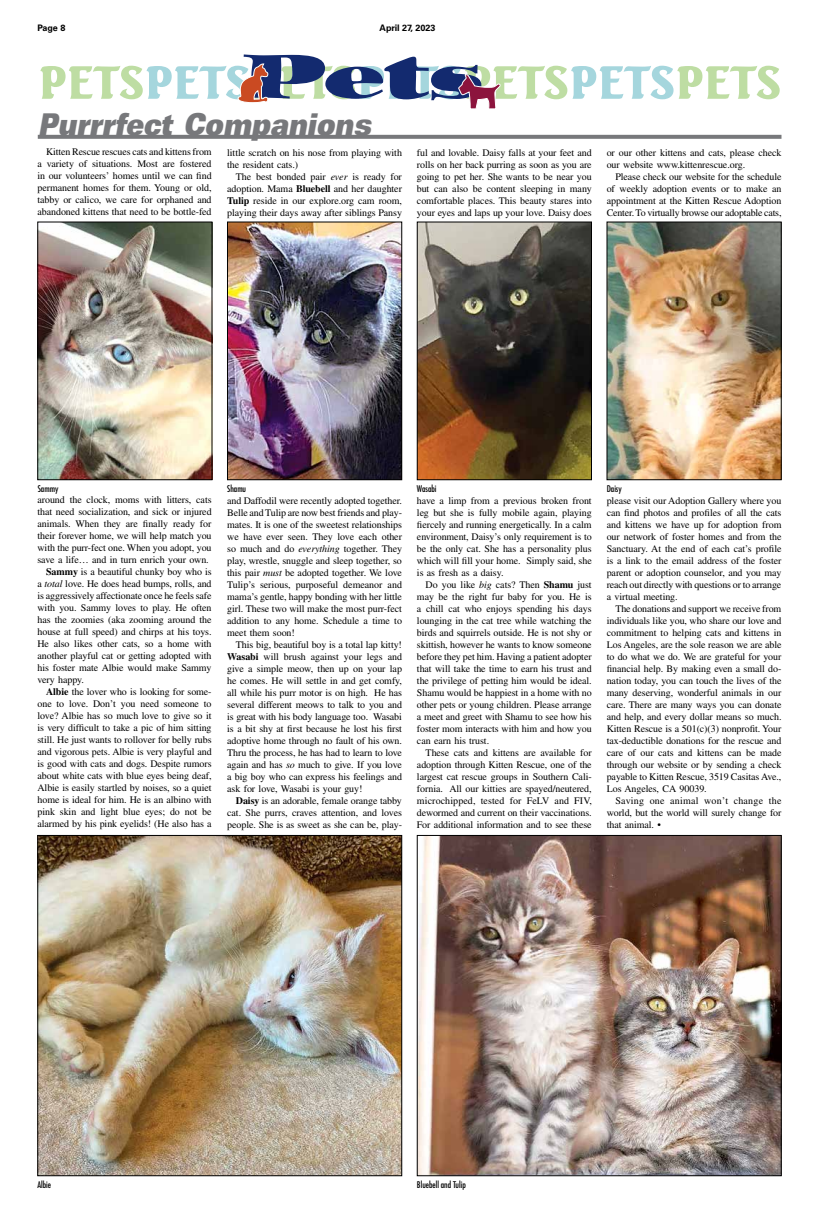
<style>
.page{position:relative;width:819px;height:1224px;background:#fff}
.page>*{position:absolute;margin:0;border:0;box-sizing:border-box;transform-origin:0 0}
.t1{font:italic 30px "Univers LT Std X Black Ex";color:#77787b;scale:.7 1}
.t2{font:10px/12px "Times LT Std";letter-spacing:-.005em;color:#000;text-align:justify}
.t3{font:condensed 9px "Futura Std";color:#000}
.t4{font:700 9px "Univers LT Std";color:#000}
.s1{font-style:italic}
.s2{font-weight:700}
</style>
<div class="page">
<svg style="left:40px;top:54px;width:740px;height:55px"></svg>
<svg style="left:38px;top:135px;width:744px;height:4px;fill:#77787b"></svg>
<img style="left:419px;top:837px;width:361px;height:337px">
<div style="left:417px;top:835px;width:365px;height:341px;border:1px solid #000"></div>
<img style="left:229px;top:224px;width:171px;height:254px">
<div style="left:227px;top:222px;width:175px;height:258px;border:1px solid #000"></div>
<img style="left:39px;top:224px;width:171px;height:254px">
<div style="left:37px;top:222px;width:175px;height:258px;border:1px solid #000"></div>
<img style="left:39px;top:837px;width:361px;height:337px">
<div style="left:37px;top:835px;width:365px;height:341px;border:1px solid #000"></div>
<img style="left:609px;top:224px;width:171px;height:254px">
<div style="left:607px;top:222px;width:175px;height:258px;border:1px solid #000"></div>
<img style="left:419px;top:224px;width:171px;height:254px">
<div style="left:417px;top:222px;width:175px;height:258px;border:1px solid #000"></div>
<p class="t4" style="left:37px;top:23px;width:29px">Page 8</p>
<p class="t4" style="left:380px;top:23px;width:57px">April 27, 2023</p>
<h1 class="t1" style="left:38px;top:106px;width:487px">Purrrfect Companions</h1>
<p class="t2" style="left:37px;top:146px;width:176px;text-indent:9px">Kitten Rescue rescues cats and kittens from a variety of situations. Most are fostered in our volunteers’ homes until we can find permanent homes for them. Young or old, tabby or calico, we care for orphaned and abandoned kittens that need to be bottle-fed</p>
<p class="t2" style="left:227px;top:146px;width:176px">little scratch on his nose from playing with the resident cats.)</p>
<p class="t2" style="left:227px;top:170px;width:176px;text-indent:9px">The best bonded pair <span class="s1">ever</span> is ready for adoption. Mama <span class="s2">Bluebell</span> and her daughter <span class="s2">Tulip</span> reside in our explore.org cam room, playing their days away after siblings Pansy</p>
<p class="t2" style="left:417px;top:146px;width:176px">ful and lovable. Daisy falls at your feet and rolls on her back purring as soon as you are going to pet her. She wants to be near you but can also be content sleeping in many comfortable places. This beauty stares into your eyes and laps up your love. Daisy does</p>
<p class="t2" style="left:607px;top:146px;width:176px">or our other kittens and cats, please check our website www.kittenrescue.org.</p>
<p class="t2" style="left:607px;top:170px;width:176px;text-indent:9px">Please check our website for the schedule of weekly adoption events or to make an appointment at the Kitten Rescue Adoption Center. To virtually browse our adoptable cats,</p>
<p class="t3" style="left:38px;top:483px;width:22px">Sammy</p>
<p class="t3" style="left:227px;top:483px;width:20px">Shamu</p>
<p class="t2" style="left:37px;top:494px;width:176px">around the clock, moms with litters, cats</p>
<p class="t2" style="left:37px;top:506px;width:176px">that need socialization, and sick or injured</p>
<p class="t2" style="left:37px;top:518px;width:176px">animals. When they are finally ready for</p>
<p class="t2" style="left:37px;top:530px;width:176px">their forever home, we will help match you</p>
<p class="t2" style="left:37px;top:542px;width:176px">with the purr-fect one. When you adopt, you</p>
<p class="t2" style="left:37px;top:554px;width:173px">save a life… and in turn enrich your own.</p>
<p class="t2" style="left:46px;top:566px;width:167px"><span class="s2">Sammy</span> is a beautiful chunky boy who is</p>
<p class="t2" style="left:37px;top:578px;width:176px">a <span class="s1">total</span> love. He does head bumps, rolls, and</p>
<p class="t2" style="left:37px;top:590px;width:176px">is aggressively affectionate once he feels safe</p>
<p class="t2" style="left:37px;top:602px;width:176px">with you. Sammy loves to play. He often</p>
<p class="t2" style="left:37px;top:614px;width:176px">has the zoomies (aka zooming around the</p>
<p class="t2" style="left:37px;top:626px;width:176px">house at full speed) and chirps at his toys.</p>
<p class="t2" style="left:37px;top:638px;width:176px">He also likes other cats, so a home with</p>
<p class="t2" style="left:37px;top:650px;width:176px">another playful cat or getting adopted with</p>
<p class="t2" style="left:37px;top:662px;width:176px">his foster mate Albie would make Sammy</p>
<p class="t2" style="left:37px;top:674px;width:48px">very happy.</p>
<p class="t2" style="left:46px;top:686px;width:167px"><span class="s2">Albie</span> the lover who is looking for some-</p>
<p class="t2" style="left:37px;top:698px;width:176px">one to love. Don’t you need someone to</p>
<p class="t2" style="left:37px;top:710px;width:176px">love? Albie has so much love to give so it</p>
<p class="t2" style="left:37px;top:722px;width:176px">is very difficult to take a pic of him sitting</p>
<p class="t2" style="left:37px;top:734px;width:176px">still. He just wants to rollover for belly rubs</p>
<p class="t2" style="left:37px;top:746px;width:176px">and vigorous pets. Albie is very playful and</p>
<p class="t2" style="left:37px;top:758px;width:176px">is good with cats and dogs. Despite rumors</p>
<p class="t2" style="left:37px;top:770px;width:176px">about white cats with blue eyes being deaf,</p>
<p class="t2" style="left:37px;top:782px;width:176px">Albie is easily startled by noises, so a quiet</p>
<p class="t2" style="left:37px;top:794px;width:176px">home is ideal for him. He is an albino with</p>
<p class="t2" style="left:37px;top:806px;width:176px">pink skin and light blue eyes; do not be</p>
<p class="t2" style="left:37px;top:818px;width:176px">alarmed by his pink eyelids! (He also has a</p>
<p class="t2" style="left:227px;top:494px;width:176px">and Daffodil were recently adopted together.<br>Belle and Tulip are now best friends and play&shy;mates. It is one of the sweetest relationships we have ever seen. They love each other so much and do <span class="s1">everything</span> together. They play, wrestle, snuggle and sleep together, so this pair <span class="s1">must</span> be adopted together. We love Tulip’s serious, purposeful demeanor and mama’s gentle, happy bonding with her little girl. These two will make the most purr-fect addition to any home. Schedule a time to meet them soon!</p>
<p class="t2" style="left:227px;top:638px;width:176px;text-indent:9px">This big, beautiful boy is a total lap kitty!<br><span class="s2">Wasabi</span> will brush against your legs and give a simple meow, then up on your lap he comes. He will settle in and get comfy, all while his purr motor is on high. He has several different meows to talk to you and is great with his body language too. Wasabi is a bit shy at first because he lost his first adoptive home through no fault of his own.<br>Thru the process, he has had to learn to love again and has <span class="s1">so</span> much to give. If you love a big boy who can express his feelings and ask for love, Wasabi is your guy!</p>
<p class="t2" style="left:227px;top:794px;width:176px;text-indent:9px"><span class="s2">Daisy</span> is an adorable, female orange tabby cat. She purrs, craves attention, and loves people. She is as sweet as she can be, play-</p>
<p class="t3" style="left:417px;top:483px;width:21px">Wasabi</p>
<p class="t3" style="left:607px;top:483px;width:17px">Daisy</p>
<p class="t2" style="left:417px;top:494px;width:176px">have a limp from a previous broken front leg but she is fully mobile again, playing fiercely and running energetically. In a calm environment, Daisy’s only requirement is to be the only cat. She has a personality plus which will fill your home. Simply said, she is as fresh as a daisy.</p>
<p class="t2" style="left:417px;top:578px;width:176px;text-indent:9px">Do you like <span class="s1">big</span> cats? Then <span class="s2">Shamu</span> just may be the right fur baby for you. He is a chill cat who enjoys spending his days lounging in the cat tree while watching the birds and squirrels outside. He is not shy or skittish, however he wants to know someone before they pet him. Having a patient adopter that will take the time to earn his trust and the privilege of petting him would be ideal.<br>Shamu would be happiest in a home with no other pets or young children. Please arrange a meet and greet with Shamu to see how his foster mom interacts with him and how you can earn his trust.</p>
<p class="t2" style="left:417px;top:746px;width:176px;text-indent:9px">These cats and kittens are available for adoption through Kitten Rescue, one of the largest cat rescue groups in Southern Cali&shy;fornia. All our kitties are spayed/neutered, microchipped, tested for FeLV and FIV, dewormed and current on their vaccinations.<br>For additional information and to see these</p>
<p class="t2" style="left:607px;top:494px;width:176px">please visit our Adoption Gallery where you can find photos and profiles of all the cats and kittens we have up for adoption from our network of foster homes and from the Sanctuary. At the end of each cat’s profile is a link to the email address of the foster parent or adoption counselor, and you may reach out directly with questions or to arrange a virtual meeting.</p>
<p class="t2" style="left:607px;top:602px;width:176px;text-indent:9px">The donations and support we receive from individuals like you, who share our love and commitment to helping cats and kittens in Los Angeles, are the sole reason we are able to do what we do. We are grateful for your financial help. By making even a small do&shy;nation today, you can touch the lives of the many deserving, wonderful animals in our care. There are many ways you can donate and help, and every dollar means so much.<br>Kitten Rescue is a 501(c)(3) nonprofit. Your tax-deductible donations for the rescue and care of our cats and kittens can be made through our website or by sending a check payable to Kitten Rescue, 3519 Casitas Ave., Los Angeles, CA 90039.</p>
<p class="t2" style="left:607px;top:794px;width:176px;text-indent:9px">Saving one animal won’t change the world, but the world will surely change for that animal. •</p>
<p class="t3" style="left:37px;top:1179px;width:15px">Albie</p>
<p class="t3" style="left:417px;top:1179px;width:50px">Bluebell and Tulip</p>
</div>
